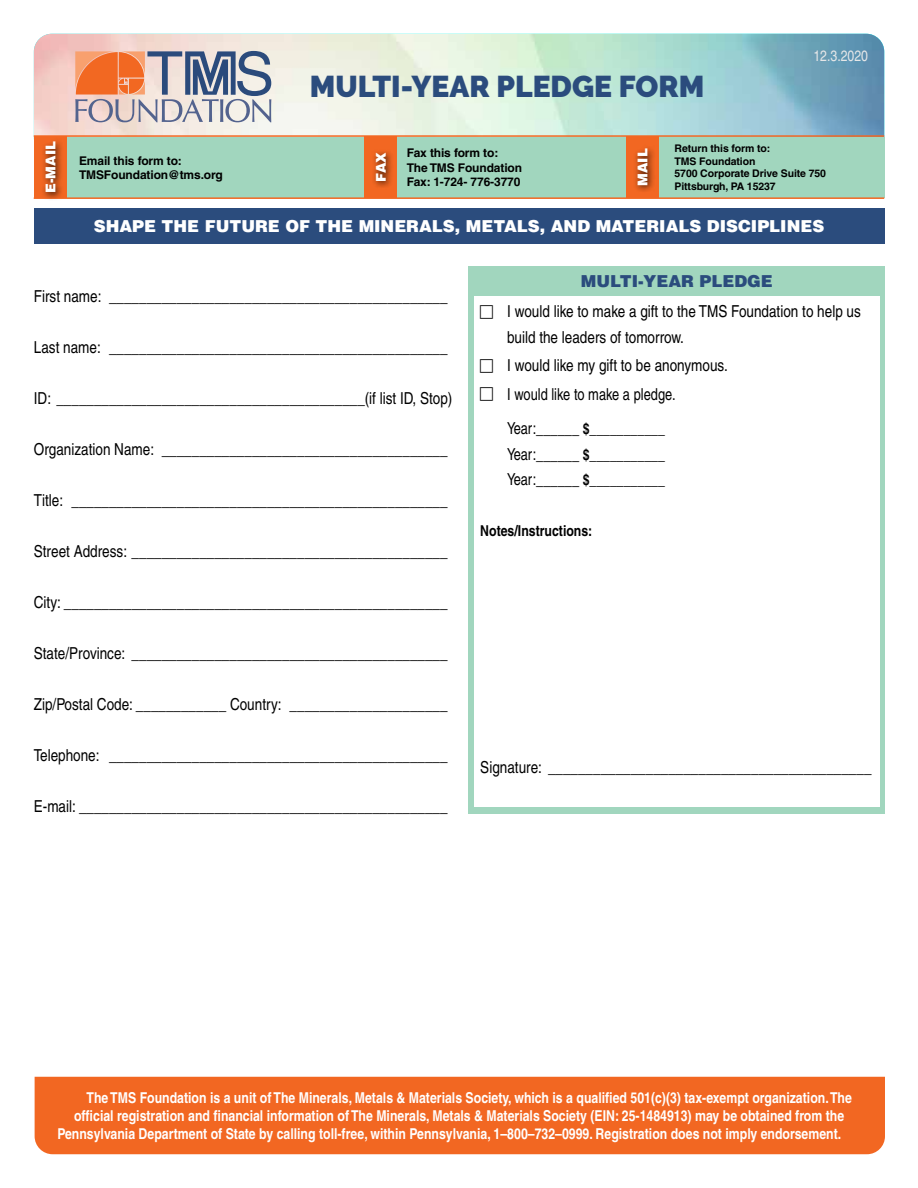
<style>
.page{position:relative;width:918px;height:1188px;background:#fff}
.page>*{position:absolute;margin:0;border:0;box-sizing:border-box;transform-origin:0 0}
.t1{font:900 30px "Raleway";color:#2b4c7d}
.t2{font:condensed 16.5px/25.5px "Helvetica";color:#000}
.t3{font:900 16.5px "Helvetica";color:#fff}
.t4{font:900 16.5px "Helvetica";color:#2b4c7d}
.t5{font:700 condensed 15px "Helvetica";color:#fff}
.t6{font:700 condensed 15px/25.5px "Helvetica";color:#000;text-align:justify}
.t7{font:condensed 15px "Helvetica";color:#e6e7e8}
.t8{font:900 13.5px "Helvetica";color:#fff}
.t9{font:700 12px/14.4px "Helvetica";letter-spacing:-.01em;color:#000}
.t10{font:700 10.5px/12.6px "Helvetica";letter-spacing:-.01em;color:#000}
.s1{font-weight:400;font-size:16.5px}
</style>
<div class="page">
<img style="left:34px;top:34px;width:850px;height:101px">
<div style="left:36px;top:137px;width:848px;height:60px;background:#a1d6be"></div>
<div style="left:34px;top:136px;width:32px;height:61px;background:#f26722"></div>
<div style="left:364px;top:136px;width:33px;height:61px;background:#f26722"></div>
<div style="left:626px;top:136px;width:33px;height:61px;background:#f26722"></div>
<hr style="left:34px;top:135px;width:850px;height:2px;background:#f26722">
<hr style="left:34px;top:197px;width:850px;height:2px;background:#f26722">
<div style="left:371px;top:149px;width:23px;height:40px;background:#000;opacity:.75"></div>
<div style="left:633px;top:145px;width:23px;height:48px;background:#000;opacity:.75"></div>
<div style="left:41px;top:137px;width:23px;height:64px;background:#000;opacity:.75"></div>
<div style="left:469px;top:267px;width:416px;height:547px;background:#a1d6be"></div>
<div style="left:474px;top:296px;width:406px;height:510px;background:#fff"></div>
<svg style="left:75px;top:51px;width:196px;height:71px;background:#c0a6a1"></svg>
<div style="left:34px;top:208px;width:850px;height:36px;background:#2b4c7d"></div>
<div style="left:35px;top:1077px;width:850px;height:77px;background:#f26722"></div>
<h1 class="t1" style="left:310px;top:70px;width:396px">MULTI-YEAR PLEDGE FORM</h1>
<p class="t7" style="left:813px;top:47px;width:56px">12.3.2020</p>
<p class="t8" style="left:42px;top:193px;width:53px;rotate:-90deg">E-MAIL</p>
<p class="t9" style="left:407px;top:146px;width:117px">Fax this form to:<br>The TMS Foundation<br>Fax: 1-724- 776-3770</p>
<p class="t10" style="left:675px;top:142px;width:153px">Return this form to:<br>TMS Foundation<br>5700 Corporate Drive Suite 750<br>Pittsburgh, PA 15237</p>
<p class="t8" style="left:372px;top:182px;width:31px;rotate:-90deg">FAX</p>
<p class="t8" style="left:634px;top:186px;width:39px;rotate:-90deg">MAIL</p>
<p class="t9" style="left:79px;top:153px;width:145px">Email this form to:<br>TMSFoundation@tms.org</p>
<p class="t3" style="left:94px;top:216px;width:732px">SHAPE THE FUTURE OF THE MINERALS, METALS, AND MATERIALS DISCIPLINES</p>
<p class="t2" style="left:34px;top:283px;width:415px">First name: _____________________________________________</p>
<p class="t2" style="left:34px;top:334px;width:415px">Last name: _____________________________________________</p>
<p class="t2" style="left:34px;top:385px;width:420px">ID: _________________________________________(if list ID, Stop)</p>
<p class="t2" style="left:34px;top:436px;width:415px">Organization Name: ______________________________________</p>
<p class="t2" style="left:34px;top:487px;width:415px">Title: __________________________________________________</p>
<p class="t2" style="left:34px;top:538px;width:415px">Street Address: __________________________________________</p>
<p class="t2" style="left:34px;top:589px;width:415px">City: ___________________________________________________</p>
<p class="t2" style="left:34px;top:640px;width:415px">State/Province: __________________________________________</p>
<p class="t2" style="left:34px;top:691px;width:415px">Zip/Postal Code: ____________ Country: _____________________</p>
<p class="t2" style="left:34px;top:742px;width:415px">Telephone: _____________________________________________</p>
<p class="t2" style="left:34px;top:793px;width:415px">E-mail: _________________________________________________</p>
<p class="t4" style="left:581px;top:271px;width:193px">MULTI-YEAR PLEDGE</p>
<p class="t2" style="left:507px;top:299px;width:355px">I would like to make a gift to the TMS Foundation to help us build the leaders of tomorrow.</p>
<p class="t2" style="left:507px;top:351px;width:222px;line-height:28.5px">I would like my gift to be anonymous.<br>I would like to make a pledge.</p>
<p class="t6" style="left:507px;top:416px;width:159px"><span class="s1">Year:______</span> $___________ <span class="s1">Year:______</span> $___________ <span class="s1">Year:______</span> $___________</p>
<p class="t6" style="left:480px;top:518px;width:114px">Notes/Instructions:</p>
<p class="t2" style="left:480px;top:755px;width:393px">Signature: ___________________________________________</p>
<p class="t5" style="left:86px;top:1089px;width:767px">The TMS Foundation is a unit of The Minerals, Metals &amp; Materials Society, which is a qualified 501(c)(3) tax-exempt organization. The</p>
<p class="t5" style="left:74px;top:1107px;width:772px">official registration and financial information of The Minerals, Metals &amp; Materials Society (EIN: 25-1484913) may be obtained from the</p>
<p class="t5" style="left:57px;top:1125px;width:785px">Pennsylvania Department of State by calling toll-free, within Pennsylvania, 1–800–732–0999. Registration does not imply endorsement.</p>
</div>
